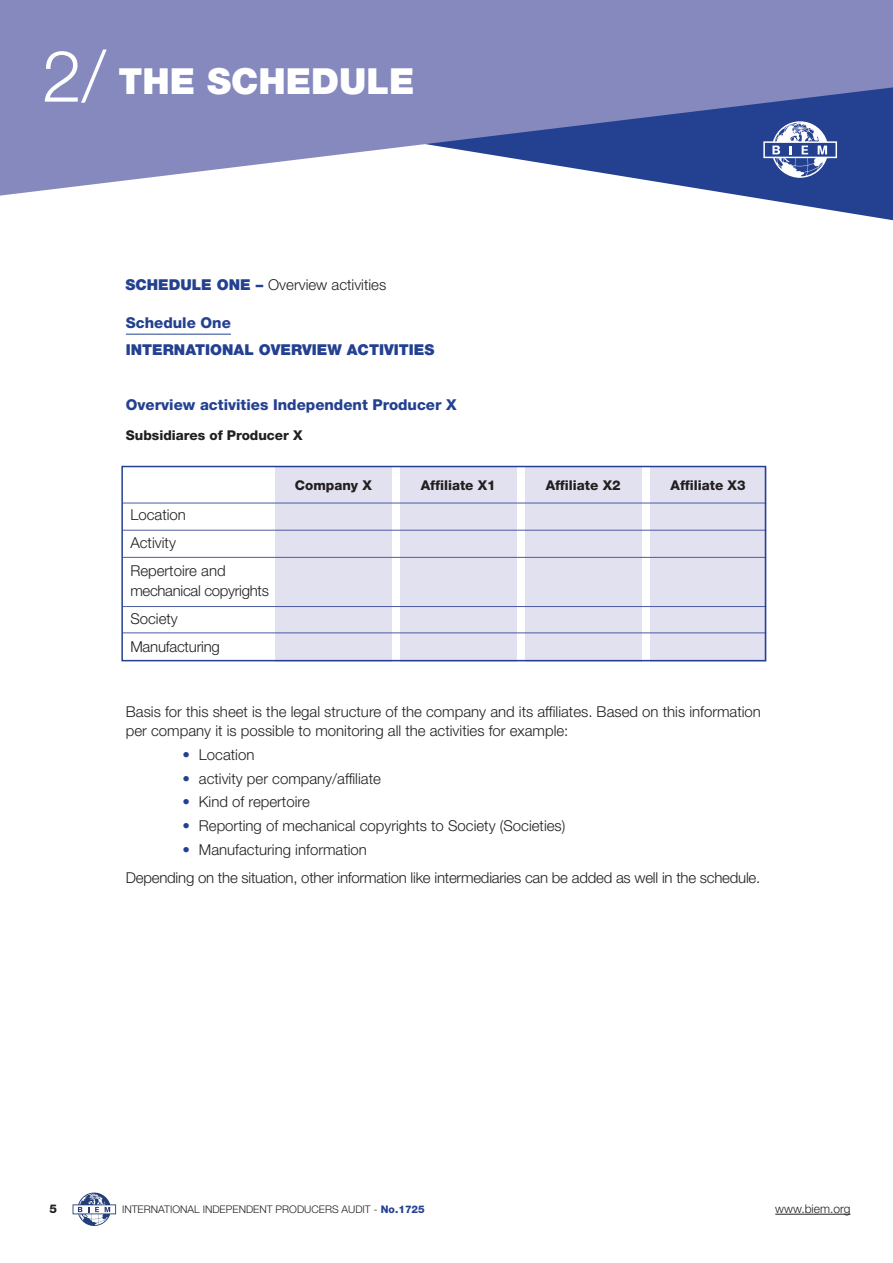
<style>
.page{position:relative;width:893px;height:1263px;background:#fff}
.page>*{position:absolute;margin:0;border:0;box-sizing:border-box;transform-origin:0 0}
.t1{font:900 36px "Helvetica Neue";color:#fff}
.t2{font:300 15px/28px "Helvetica Neue";color:#231f20}
.t3{font:800 15px "Helvetica Neue";color:#234091}
.t4{font:900 15px "Helvetica Neue";color:#234091}
.t5{font:800 13.5px "Helvetica Neue";color:#231f20}
.t6{font:300 12px "Helvetica Neue";color:#231f20}
.t7{font:800 12px "Helvetica Neue";color:#231f20}
.t8{font:300 10.5px "Helvetica Neue";color:#231f20}
.s1{font-weight:300;font-size:71.55px}
.s2{font-weight:900;color:#234091}
.s3{color:#234091}
.s4{font-weight:800;color:#234091}
</style>
<div class="page">
<div style="left:275px;top:467px;width:117px;height:194px;background:#e1e1ef"></div>
<div style="left:400px;top:467px;width:116px;height:194px;background:#e1e1ef"></div>
<div style="left:525px;top:467px;width:116px;height:194px;background:#e1e1ef"></div>
<div style="left:650px;top:467px;width:116px;height:194px;background:#e1e1ef"></div>
<hr style="left:775px;top:1214px;width:75px;height:1px;background:#231f20">
<svg style="left:73px;top:1192px;width:43px;height:34px"></svg>
<svg style="left:744px;top:196px;width:149px;height:24px"></svg>
<svg style="left:0;top:0;width:893px;height:196px;background:#848bbe"></svg>
<svg style="left:763px;top:121px;width:74px;height:57px"></svg>
<hr style="left:126px;top:334px;width:105px;height:1px;background:#234091">
<hr style="left:123px;top:530px;width:643px;height:1px;background:#4c5ba1">
<hr style="left:123px;top:503px;width:643px;height:1px;background:#4c5ba1">
<hr style="left:123px;top:557px;width:643px;height:1px;background:#4c5ba1">
<hr style="left:123px;top:606px;width:643px;height:1px;background:#4c5ba1">
<hr style="left:123px;top:632px;width:643px;height:1px;background:#4c5ba1">
<div style="left:121px;top:466px;width:645px;height:195px;border:2px solid #234091"></div>
<h1 class="t1" style="left:42px;top:68px;width:374px"><span class="s1">2/</span> THE SCHEDULE</h1>
<p class="t2" style="left:125px;top:272px;width:262px"><span class="s2">SCHEDULE ONE –</span> Overview activities</p>
<p class="t3" style="left:126px;top:318px;width:107px">Schedule One</p>
<p class="t4" style="left:126px;top:344px;width:310px">INTERNATIONAL OVERVIEW ACTIVITIES</p>
<p class="t3" style="left:126px;top:399px;width:332px">Overview activities Independent Producer X</p>
<p class="t5" style="left:126px;top:430px;width:178px">Subsidiares of Producer X</p>
<p class="t5" style="left:295px;top:480px;width:79px">Company X</p>
<p class="t5" style="left:421px;top:480px;width:77px">Affiliate X1</p>
<p class="t5" style="left:546px;top:480px;width:77px">Affiliate X2</p>
<p class="t5" style="left:670px;top:480px;width:77px">Affiliate X3</p>
<p class="t2" style="left:130px;top:502px;width:97px">Location<br>Activity<br>Repertoire and</p>
<p class="t2" style="left:130px;top:578px;width:140px">mechanical copyrights<br>Society<br>Manufacturing</p>
<p class="t2" style="left:126px;top:703px;width:637px;line-height:19.5px">Basis for this sheet is the legal structure of the company and its affiliates. Based on this information per company it is possible to monitoring all the activities for example:</p>
<p class="t2" style="left:183px;top:742px;width:73px"><span class="s3">•</span> Location</p>
<p class="t2" style="left:183px;top:766px;width:200px"><span class="s3">•</span> activity per company/affiliate</p>
<p class="t2" style="left:183px;top:789px;width:129px"><span class="s3">•</span> Kind of repertoire</p>
<p class="t2" style="left:183px;top:813px;width:384px"><span class="s3">•</span> Reporting of mechanical copyrights to Society (Societies)</p>
<p class="t2" style="left:126px;top:837px;width:636px;text-indent:57px"><span class="s3">•</span> Manufacturing information<br>Depending on the situation, other information like intermediaries can be added as well in the schedule.</p>
<p class="t7" style="left:49px;top:1205px;width:9px">5</p>
<p class="t8" style="left:122px;top:1206px;width:304px">INTERNATIONAL INDEPENDENT PRODUCERS AUDIT - <span class="s4">No.1725</span></p>
<p class="t6" style="left:775px;top:1204px;width:77px">www.biem.org</p>
</div>
